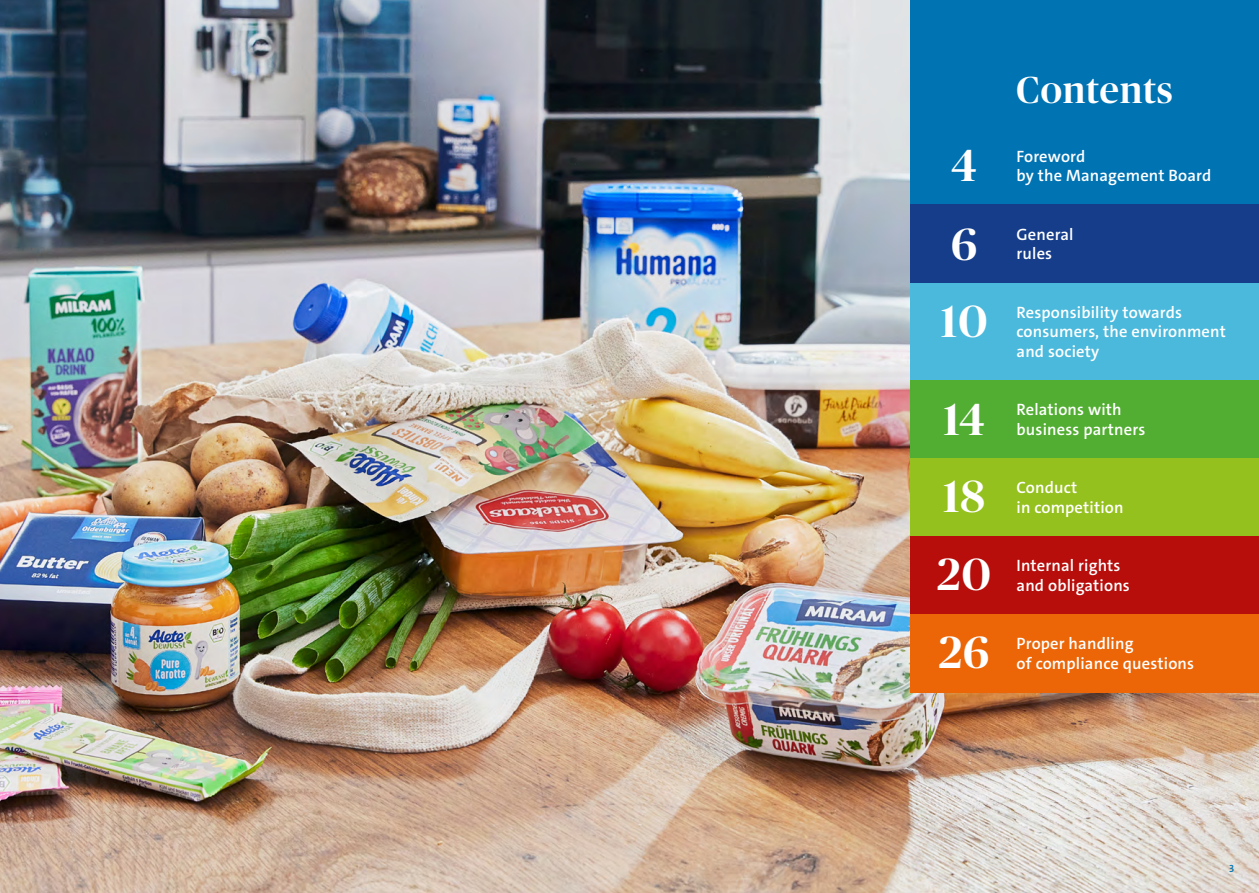
<style>
.page{position:relative;width:1259px;height:893px;background:#fff}
.page>*{position:absolute;margin:0;border:0;box-sizing:border-box;transform-origin:0 0}
.t1{font:500 45px/78px "Publico Banner";letter-spacing:.025em;color:#fff}
.t2{font:500 37.5px "Publico Banner";letter-spacing:.03em;color:#fff}
.t3{font:600 16.5px/19.5px "The Sans C4 s";letter-spacing:.01em;color:#fff}
.t4{font:600 10.5px "The Sans C4 s";color:#0073b3}
</style>
<div class="page">
<img style="left:0;top:0;width:1259px;height:893px">
<div style="left:910px;top:0;width:349px;height:205px;background:#0073b3"></div>
<div style="left:910px;top:205px;width:349px;height:78px;background:#153d8a"></div>
<div style="left:910px;top:283px;width:349px;height:97px;background:#4bb9dc"></div>
<div style="left:910px;top:380px;width:349px;height:78px;background:#52ae32"></div>
<div style="left:910px;top:458px;width:349px;height:78px;background:#95c11f"></div>
<div style="left:910px;top:536px;width:349px;height:78px;background:#b70e0c"></div>
<div style="left:910px;top:614px;width:349px;height:78px;background:#ec6608"></div>
<h1 class="t1" style="left:951px;top:124px;width:27px">4</h1>
<h1 class="t1" style="left:951px;top:202px;width:27px">6</h1>
<h1 class="t1" style="left:941px;top:270px;width:48px;line-height:97.4px">10<br>14</h1>
<h1 class="t1" style="left:937px;top:455px;width:55px">18<br>20<br>26</h1>
<h2 class="t2" style="left:1016px;top:64px;width:157px">Contents</h2>
<p class="t3" style="left:1016px;top:146px;width:196px">Foreword<br>by the Management Board</p>
<p class="t3" style="left:1016px;top:224px;width:59px">General rules</p>
<p class="t3" style="left:1016px;top:302px;width:211px">Responsibility towards consumers, the environment and society</p>
<p class="t3" style="left:1016px;top:400px;width:130px">Relations with business partners</p>
<p class="t3" style="left:1016px;top:478px;width:108px">Conduct<br>in competition</p>
<p class="t3" style="left:1016px;top:556px;width:115px">Internal rights and obligations</p>
<p class="t3" style="left:1016px;top:634px;width:179px">Proper handling<br>of compliance questions</p>
<p class="t4" style="left:1229px;top:861px;width:7px">3</p>
</div>
